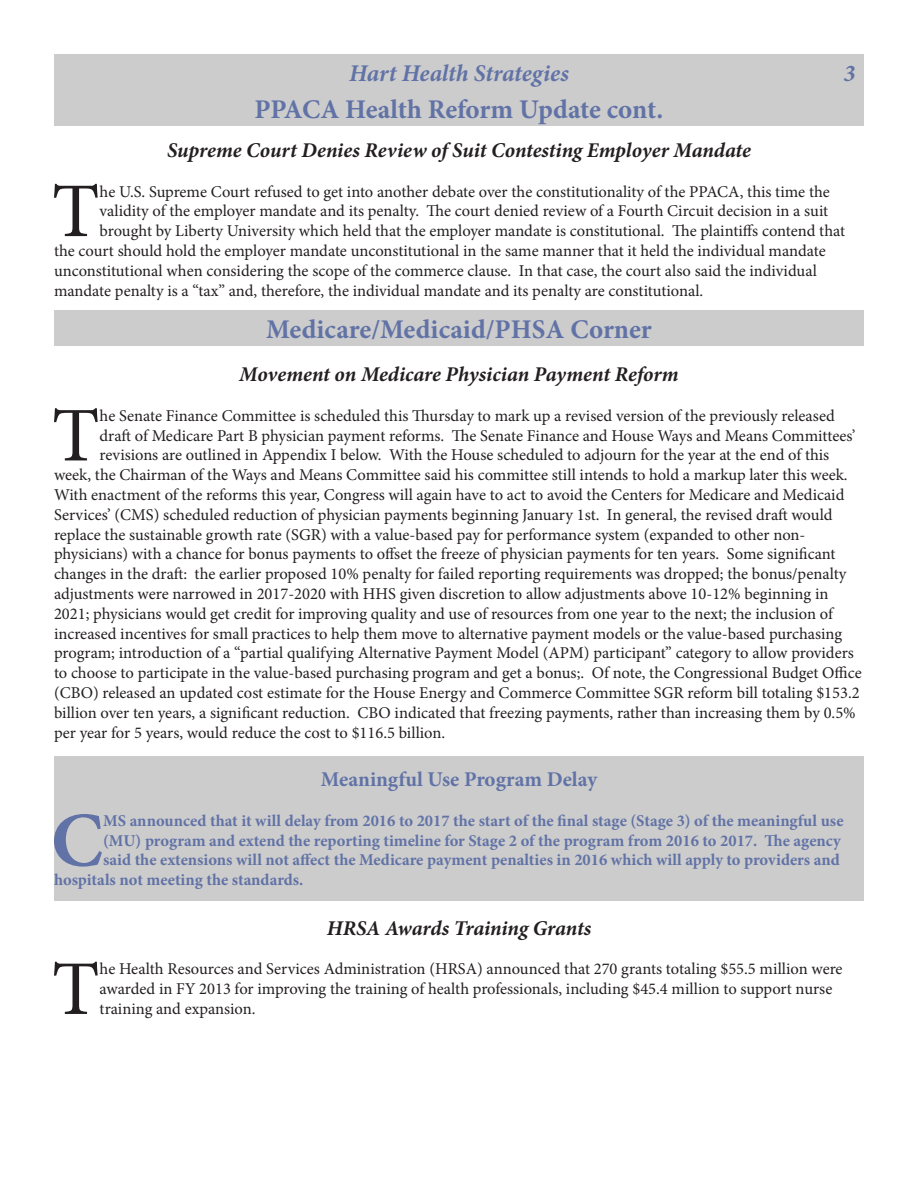
<style>
.page{position:relative;width:918px;height:1188px;background:#fff}
.page>*{position:absolute;margin:0;border:0;box-sizing:border-box;transform-origin:0 0}
.Paragraph_Style_1{font:77.4px "Minion Pro";color:#231f20}
.Paragraph_Style_1-2{font:700 77.4px "Minion Pro";color:#6172a6}
.t1{font:700 27px "Minion Pro";letter-spacing:-.005em;color:#6172a6}
.t2{font:italic 700 24px "Minion Pro";letter-spacing:-.005em;color:#6172a6}
.t3{font:italic 700 21px "Minion Pro";letter-spacing:-.005em;color:#231f20}
.t4{font:700 21px "Minion Pro";color:#6172a6}
.Paragraph_Style_1-3{font:16.5px/19.8px "Minion Pro";color:#231f20}
.Paragraph_Style_1-4{font:700 16.5px "Minion Pro";color:#6172a6}
</style>
<div class="page">
<div style="left:54px;top:54px;width:810px;height:36px;background:#ccc"></div>
<div style="left:54px;top:756px;width:810px;height:144px;background:#ccc"></div>
<div style="left:54px;top:90px;width:810px;height:36px;background:#ccc"></div>
<div style="left:54px;top:310px;width:810px;height:36px;background:#ccc"></div>
<p class="t2" style="left:349px;top:56px;width:221px">Hart Health Strategies</p>
<p class="t2" style="left:844px;top:56px;width:13px">3</p>
<p class="t1" style="left:255px;top:90px;width:410px">PPACA Health Reform Update cont.</p>
<p class="t3" style="left:167px;top:135px;width:585px">Supreme Court Denies Review of Suit Contesting Employer Mandate</p>
<p class="Paragraph_Style_1" style="left:52px;top:160px;width:49px">T</p>
<p class="Paragraph_Style_1-3" style="left:100px;top:181px;width:732px">he U.S. Supreme Court refused to get into another debate over the constitutionality of the PPACA, this time the</p>
<p class="Paragraph_Style_1-3" style="left:100px;top:201px;width:730px">validity of the employer mandate and its penalty. The court denied review of a Fourth Circuit decision in a suit</p>
<p class="Paragraph_Style_1-3" style="left:100px;top:221px;width:747px">brought by Liberty University which held that the employer mandate is constitutional. The plaintiffs contend that</p>
<p class="Paragraph_Style_1-3" style="left:54px;top:241px;width:773px">the court should hold the employer mandate unconstitutional in the same manner that it held the individual mandate</p>
<p class="Paragraph_Style_1-3" style="left:54px;top:261px;width:764px">unconstitutional when considering the scope of the commerce clause. In that case, the court also said the individual</p>
<p class="Paragraph_Style_1-3" style="left:54px;top:280px;width:651px">mandate penalty is a “tax” and, therefore, the individual mandate and its penalty are constitutional.</p>
<p class="t1" style="left:266px;top:311px;width:387px">Medicare/Medicaid/PHSA Corner</p>
<p class="t3" style="left:239px;top:360px;width:441px">Movement on Medicare Physician Payment Reform</p>
<p class="Paragraph_Style_1" style="left:52px;top:384px;width:49px">T</p>
<p class="Paragraph_Style_1-3" style="left:100px;top:406px;width:737px">he Senate Finance Committee is scheduled this Thursday to mark up a revised version of the previously released</p>
<p class="Paragraph_Style_1-3" style="left:100px;top:426px;width:757px">draft of Medicare Part B physician payment reforms. The Senate Finance and House Ways and Means Committees’</p>
<p class="Paragraph_Style_1-3" style="left:100px;top:445px;width:731px">revisions are outlined in Appendix I below. With the House scheduled to adjourn for the year at the end of this</p>
<p class="Paragraph_Style_1-3" style="left:54px;top:465px;width:795px">week, the Chairman of the Ways and Means Committee said his committee still intends to hold a markup later this week.</p>
<p class="Paragraph_Style_1-3" style="left:54px;top:485px;width:792px">With enactment of the reforms this year, Congress will again have to act to avoid the Centers for Medicare and Medicaid</p>
<p class="Paragraph_Style_1-3" style="left:54px;top:505px;width:780px">Services’ (CMS) scheduled reduction of physician payments beginning January 1st. In general, the revised draft would</p>
<p class="Paragraph_Style_1-3" style="left:54px;top:525px;width:753px">replace the sustainable growth rate (SGR) with a value-based pay for performance system (expanded to other non-</p>
<p class="Paragraph_Style_1-3" style="left:54px;top:544px;width:783px">physicians) with a chance for bonus payments to offset the freeze of physician payments for ten years. Some significant</p>
<p class="Paragraph_Style_1-3" style="left:54px;top:564px;width:794px">changes in the draft: the earlier proposed 10% penalty for failed reporting requirements was dropped; the bonus/penalty</p>
<p class="Paragraph_Style_1-3" style="left:54px;top:584px;width:776px">adjustments were narrowed in 2017-2020 with HHS given discretion to allow adjustments above 10-12% beginning in</p>
<p class="Paragraph_Style_1-3" style="left:54px;top:604px;width:780px">2021; physicians would get credit for improving quality and use of resources from one year to the next; the inclusion of</p>
<p class="Paragraph_Style_1-3" style="left:54px;top:624px;width:790px">increased incentives for small practices to help them move to alternative payment models or the value-based purchasing</p>
<p class="Paragraph_Style_1-3" style="left:54px;top:643px;width:801px">program; introduction of a “partial qualifying Alternative Payment Model (APM) participant” category to allow providers</p>
<p class="Paragraph_Style_1-3" style="left:54px;top:663px;width:809px">to choose to participate in the value-based purchasing program and get a bonus;. Of note, the Congressional Budget Office</p>
<p class="Paragraph_Style_1-3" style="left:54px;top:683px;width:807px">(CBO) released an updated cost estimate for the House Energy and Commerce Committee SGR reform bill totaling $153.2</p>
<p class="Paragraph_Style_1-3" style="left:54px;top:703px;width:803px">billion over ten years, a significant reduction. CBO indicated that freezing payments, rather than increasing them by 0.5%</p>
<p class="Paragraph_Style_1-3" style="left:54px;top:723px;width:393px">per year for 5 years, would reduce the cost to $116.5 billion.</p>
<p class="t4" style="left:321px;top:765px;width:278px">Meaningful Use Program Delay</p>
<p class="Paragraph_Style_1-2" style="left:51px;top:786px;width:54px">C</p>
<p class="Paragraph_Style_1-4" style="left:103px;top:809px;width:742px">MS announced that it will delay from 2016 to 2017 the start of the final stage (Stage 3) of the meaningful use</p>
<p class="Paragraph_Style_1-4" style="left:103px;top:829px;width:739px">(MU) program and extend the reporting timeline for Stage 2 of the program from 2016 to 2017. The agency</p>
<p class="Paragraph_Style_1-4" style="left:103px;top:849px;width:738px">said the extensions will not affect the Medicare payment penalties in 2016 which will apply to providers and</p>
<p class="Paragraph_Style_1-4" style="left:54px;top:868px;width:251px">hospitals not meeting the standards.</p>
<p class="t3" style="left:327px;top:913px;width:266px">HRSA Awards Training Grants</p>
<p class="Paragraph_Style_1" style="left:52px;top:937px;width:49px">T</p>
<p class="Paragraph_Style_1-3" style="left:100px;top:959px;width:745px">he Health Resources and Services Administration (HRSA) announced that 270 grants totaling $55.5 million were awarded in FY 2013 for improving the training of health professionals, including $45.4 million to support nurse training and expansion.</p>
</div>
